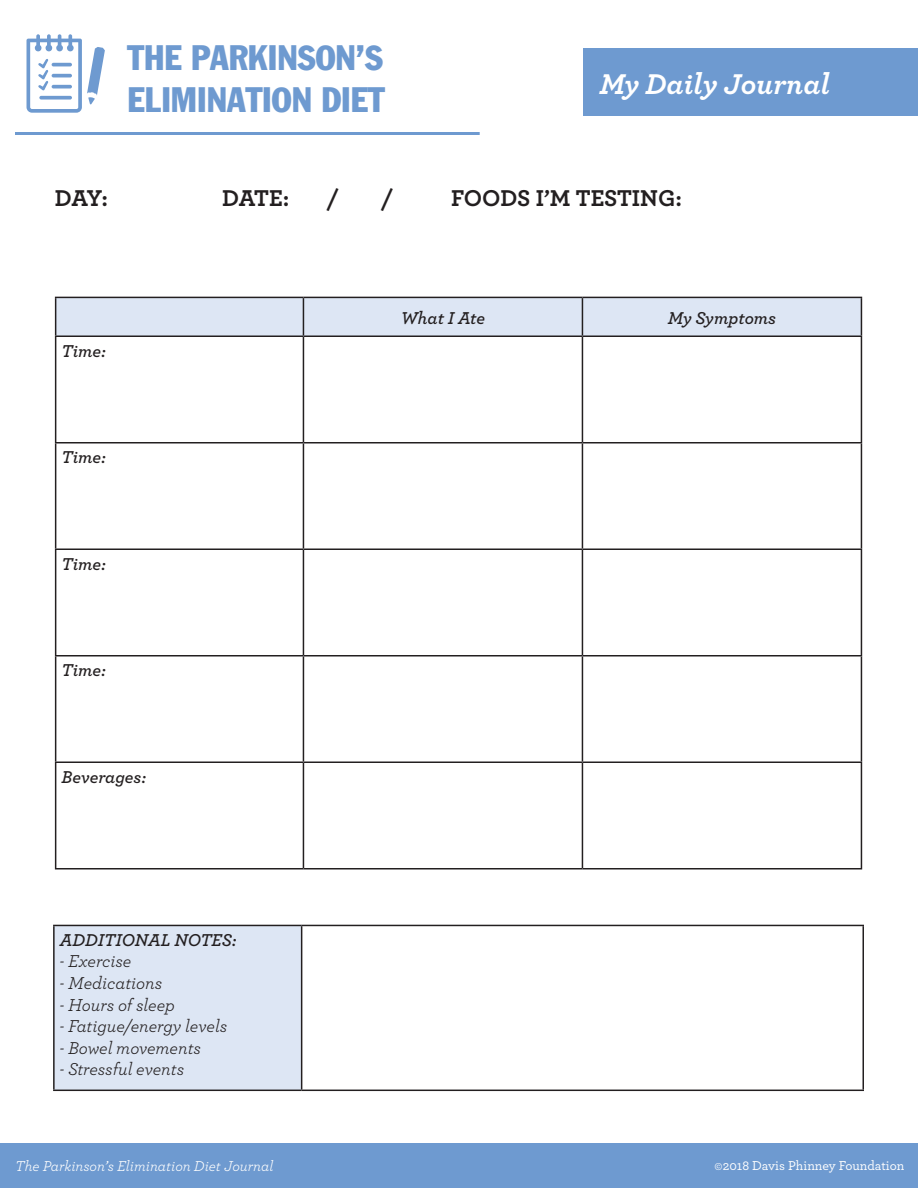
<style>
.page{position:relative;width:918px;height:1188px;background:#fff}
.page>*{position:absolute;margin:0;border:0;box-sizing:border-box;transform-origin:0 0}
.new_section{font:34.5px "Franklin Gothic Condensed";color:#6e9ad0}
.t1{font:italic 700 30px "Archer";color:#fff}
.t2{font:700 24px "Archer";letter-spacing:-.015em;color:#231f20}
.t3{font:italic 18px "Archer";color:#231f20}
.t4{font:italic 600 18px "Archer";color:#231f20}
.t5{font:italic 15px "Archer";color:#fff}
.t6{font:500 13.5px "Archer";color:#fff}
</style>
<div class="page">
<div style="left:0;top:1143px;width:918px;height:45px;background:#6e9ad0"></div>
<div style="left:583px;top:48px;width:335px;height:68px;background:#6e9ad0"></div>
<hr style="left:15px;top:132px;width:465px;height:3px;background:#6e9ad0">
<svg style="left:27px;top:34px;width:78px;height:79px"></svg>
<div style="left:56px;top:298px;width:805px;height:38px;background:#dde6f4"></div>
<hr style="left:55px;top:297px;width:248px;height:1px;background:#231f20">
<hr style="left:55px;top:298px;width:1px;height:38px;background:#231f20">
<hr style="left:303px;top:297px;width:279px;height:1px;background:#231f20">
<hr style="left:303px;top:298px;width:1px;height:38px;background:#231f20">
<hr style="left:582px;top:297px;width:280px;height:1px;background:#231f20">
<hr style="left:582px;top:298px;width:1px;height:38px;background:#231f20">
<hr style="left:861px;top:298px;width:1px;height:38px;background:#231f20">
<hr style="left:55px;top:336px;width:248px;height:1px;background:#231f20">
<hr style="left:55px;top:337px;width:1px;height:105px;background:#231f20">
<hr style="left:303px;top:336px;width:279px;height:1px;background:#231f20">
<hr style="left:303px;top:337px;width:1px;height:105px;background:#231f20">
<hr style="left:582px;top:336px;width:280px;height:1px;background:#231f20">
<hr style="left:582px;top:337px;width:1px;height:105px;background:#231f20">
<hr style="left:861px;top:337px;width:1px;height:105px;background:#231f20">
<hr style="left:55px;top:442px;width:248px;height:2px;background:#231f20">
<hr style="left:55px;top:444px;width:1px;height:105px;background:#231f20">
<hr style="left:303px;top:442px;width:279px;height:2px;background:#231f20">
<hr style="left:303px;top:444px;width:1px;height:105px;background:#231f20">
<hr style="left:582px;top:442px;width:280px;height:2px;background:#231f20">
<hr style="left:582px;top:444px;width:1px;height:105px;background:#231f20">
<hr style="left:861px;top:444px;width:1px;height:105px;background:#231f20">
<hr style="left:55px;top:549px;width:248px;height:1px;background:#231f20">
<hr style="left:55px;top:550px;width:1px;height:105px;background:#231f20">
<hr style="left:303px;top:549px;width:279px;height:1px;background:#231f20">
<hr style="left:303px;top:550px;width:1px;height:105px;background:#231f20">
<hr style="left:582px;top:549px;width:280px;height:1px;background:#231f20">
<hr style="left:582px;top:550px;width:1px;height:105px;background:#231f20">
<hr style="left:861px;top:550px;width:1px;height:105px;background:#231f20">
<hr style="left:55px;top:655px;width:248px;height:2px;background:#231f20">
<hr style="left:55px;top:657px;width:1px;height:105px;background:#231f20">
<hr style="left:303px;top:655px;width:279px;height:2px;background:#231f20">
<hr style="left:303px;top:657px;width:1px;height:105px;background:#231f20">
<hr style="left:582px;top:655px;width:280px;height:2px;background:#231f20">
<hr style="left:582px;top:657px;width:1px;height:105px;background:#231f20">
<hr style="left:861px;top:657px;width:1px;height:105px;background:#231f20">
<hr style="left:55px;top:762px;width:248px;height:1px;background:#231f20">
<hr style="left:55px;top:763px;width:1px;height:105px;background:#231f20">
<hr style="left:303px;top:762px;width:279px;height:1px;background:#231f20">
<hr style="left:303px;top:763px;width:1px;height:105px;background:#231f20">
<hr style="left:582px;top:762px;width:280px;height:1px;background:#231f20">
<hr style="left:582px;top:763px;width:1px;height:105px;background:#231f20">
<hr style="left:861px;top:763px;width:1px;height:105px;background:#231f20">
<hr style="left:55px;top:868px;width:248px;height:2px;background:#231f20">
<hr style="left:303px;top:868px;width:279px;height:2px;background:#231f20">
<hr style="left:582px;top:868px;width:280px;height:2px;background:#231f20">
<div style="left:54px;top:925px;width:248px;height:165px;background:#dde6f4"></div>
<hr style="left:53px;top:925px;width:249px;height:1px;background:#231f20">
<hr style="left:53px;top:926px;width:2px;height:164px;background:#231f20">
<hr style="left:302px;top:925px;width:562px;height:1px;background:#231f20">
<hr style="left:301px;top:926px;width:1px;height:164px;background:#231f20">
<hr style="left:862px;top:926px;width:2px;height:164px;background:#231f20">
<hr style="left:53px;top:1090px;width:249px;height:1px;background:#231f20">
<hr style="left:302px;top:1090px;width:562px;height:1px;background:#231f20">
<p class="new_section" style="left:128px;top:37px;width:257px">THE PARKINSON’S</p>
<p class="new_section" style="left:128px;top:78px;width:259px">ELIMINATION DIET</p>
<p class="t1" style="left:599px;top:60px;width:232px">My Daily Journal</p>
<p class="t2" style="left:55px;top:179px;width:55px">DAY:</p>
<p class="t2" style="left:222px;top:179px;width:69px">DATE:</p>
<p class="t2" style="left:327px;top:179px;width:14px">/</p>
<p class="t2" style="left:381px;top:179px;width:14px">/</p>
<p class="t2" style="left:451px;top:179px;width:232px">FOODS I’M TESTING:</p>
<p class="t4" style="left:62px;top:337px;width:46px">Time:</p>
<p class="t4" style="left:62px;top:443px;width:46px">Time:</p>
<p class="t4" style="left:62px;top:550px;width:46px">Time:</p>
<p class="t4" style="left:62px;top:656px;width:46px">Time:</p>
<p class="t4" style="left:62px;top:763px;width:86px">Beverages:</p>
<p class="t4" style="left:60px;top:926px;width:178px">ADDITIONAL NOTES:</p>
<p class="t3" style="left:60px;top:949px;width:73px">- Exercise</p>
<p class="t3" style="left:60px;top:970px;width:104px">- Medications</p>
<p class="t3" style="left:60px;top:992px;width:117px">- Hours of sleep</p>
<p class="t3" style="left:60px;top:1013px;width:169px">- Fatigue/energy levels</p>
<p class="t3" style="left:60px;top:1035px;width:143px">- Bowel movements</p>
<p class="t3" style="left:60px;top:1057px;width:126px">- Stressful events</p>
<p class="t5" style="left:15px;top:1155px;width:260px">The Parkinson’s Elimination Diet Journal</p>
<p class="t4" style="left:401px;top:304px;width:86px">What I Ate</p>
<p class="t4" style="left:668px;top:304px;width:110px">My Symptoms</p>
<p class="t6" style="left:715px;top:1156px;width:191px">©2018 Davis Phinney Foundation</p>
</div>
